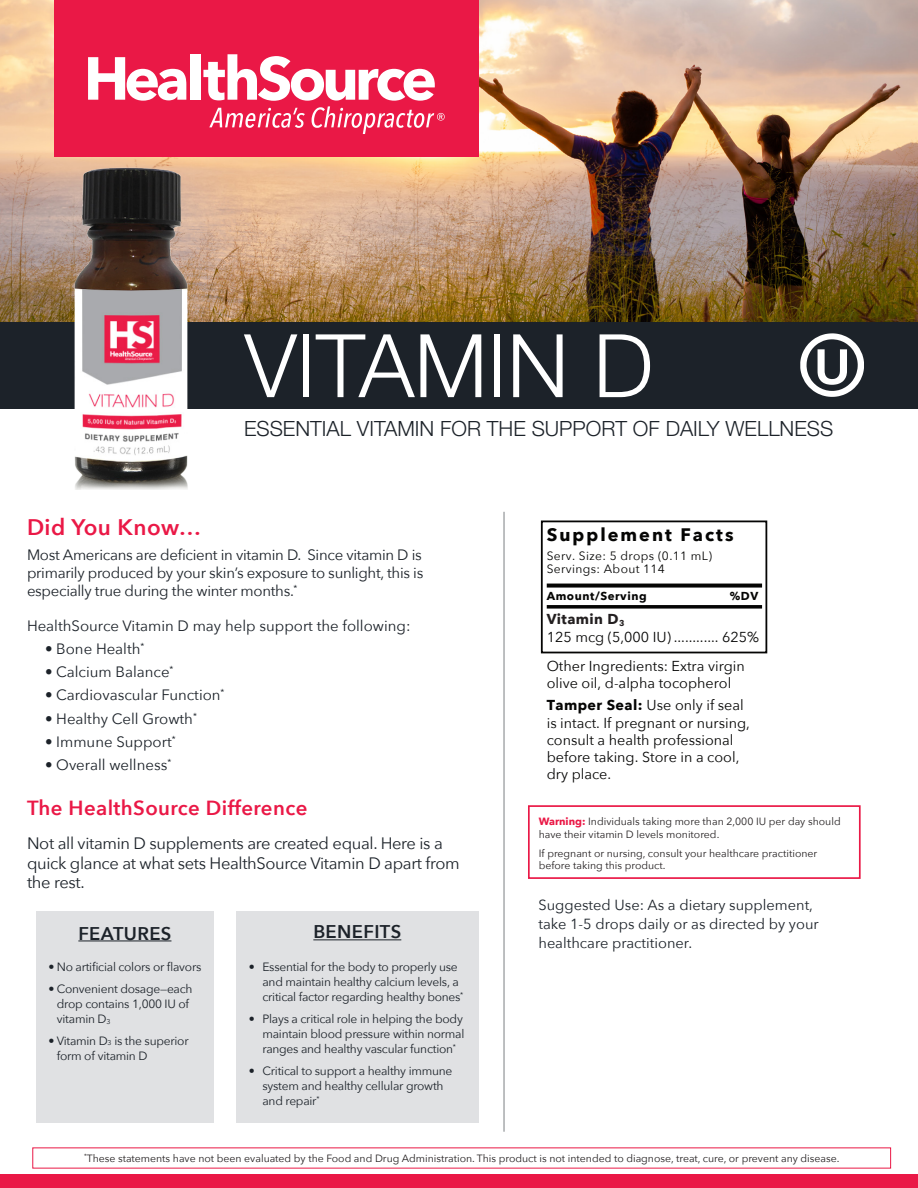
<style>
.page{position:relative;width:918px;height:1188px;background:#fff}
.page>*{position:absolute;margin:0;border:0;box-sizing:border-box;transform-origin:0 0}
.t1{font:300 87.9px "Helvetica Neue";color:#fff}
.t2{font:600 22.5px "Avenir Next";letter-spacing:.02em;color:#ea1846}
.t3{font:300 21px "Helvetica Neue";color:#1c2229}
.t4{font:600 20.4px "Avenir Next";letter-spacing:.02em;color:#ea1846}
.t5{font:600 18.45px "Avenir Next";letter-spacing:.02em;color:#1c2229}
.t6{font:700 18px "Avenir Next";letter-spacing:.11em;color:#050504}
.t7{font:16.5px/19.8px "Avenir Next";letter-spacing:-.02em;color:#1c2229}
.t8{font:15px/18px "Avenir Next";color:#1c2229;text-align:justify}
.t9{font:14.7px/19px "Avenir Next";color:#1c2229}
.t10{font:14.4px/17.2px "Avenir Next";color:#050504}
.t11{font:12px/15px "Avenir Next";letter-spacing:-.02em;color:#1c2229}
.t12{font:12px/13.2px "Avenir Next";letter-spacing:.03em;color:#050504}
.t13{font:700 11.55px "Avenir Next";letter-spacing:.05em;color:#050504}
.t14{font:10.5px/12.6px "Avenir Next";color:#231f20}
.s1{font-weight:200}
.s2{font-weight:700;color:#231f20}
.s3{font-weight:700}
.s4{font-weight:700;color:#ea1846}
</style>
<div class="page">
<img style="left:0;top:0;width:918px;height:322px">
<div style="left:54px;top:0;width:425px;height:156px;background:#ea1846"></div>
<div style="left:0;top:322px;width:918px;height:86px;background:#1c2229"></div>
<svg style="left:88px;top:57px;width:98px;height:44px"></svg>
<div style="left:191px;top:54px;width:10px;height:46px;background:#fff"></div>
<svg style="left:203px;top:54px;width:242px;height:80px"></svg>
<div style="left:0;top:1174px;width:918px;height:14px;background:#ea1846"></div>
<div style="left:528px;top:805px;width:333px;height:74px;border:2px solid #ea1846"></div>
<img style="left:54px;top:166px;width:153px;height:324px">
<div style="left:36px;top:911px;width:178px;height:212px;background:#e0e1e3"></div>
<div style="left:236px;top:911px;width:242px;height:212px;background:#e0e1e3"></div>
<hr style="left:78px;top:940px;width:93px;height:1px;background:#1c2229">
<hr style="left:313px;top:939px;width:88px;height:1px;background:#1c2229">
<hr style="left:503px;top:512px;width:2px;height:620px;background:#a7aaac">
<div style="left:541px;top:521px;width:226px;height:132px;border:2px solid #050504"></div>
<svg style="left:547px;top:584px;width:215px;height:4px"></svg>
<svg style="left:547px;top:605px;width:215px;height:4px"></svg>
<svg style="left:800px;top:333px;width:64px;height:64px"></svg>
<p class="t1" style="left:244px;top:312px;width:410px">VITAMIN D</p>
<p class="t3" style="left:244px;top:415px;width:591px">ESSENTIAL VITAMIN FOR THE SUPPORT OF DAILY WELLNESS</p>
<p class="t2" style="left:27px;top:508px;width:176px">Did You Know…</p>
<p class="t8" style="left:27px;top:545px;width:398px">Most Americans are deficient in vitamin D. Since vitamin D is primarily produced by your skin’s exposure to sunlight, this is especially true during the winter months.<sup>*</sup></p>
<p class="t8" style="left:27px;top:616px;width:385px">HealthSource Vitamin D may help support the following:</p>
<p class="t8" style="left:45px;top:639px;width:101px">• Bone Health<sup>*</sup></p>
<p class="t8" style="left:45px;top:662px;width:130px">• Calcium Balance<sup>*</sup></p>
<p class="t8" style="left:45px;top:686px;width:181px">• Cardiovascular Function<sup>*</sup></p>
<p class="t8" style="left:45px;top:709px;width:153px">• Healthy Cell Growth<sup>*</sup></p>
<p class="t8" style="left:45px;top:732px;width:132px">• Immune Support<sup>*</sup></p>
<p class="t8" style="left:45px;top:755px;width:128px">• Overall wellness<sup>*</sup></p>
<p class="t4" style="left:27px;top:791px;width:282px">The HealthSource Difference</p>
<p class="t7" style="left:27px;top:832px;width:434px">Not all vitamin D supplements are created equal. Here is a quick glance at what sets HealthSource Vitamin D apart from the rest.</p>
<p class="t5" style="left:78px;top:917px;width:95px">FEATURES</p>
<p class="t5" style="left:313px;top:916px;width:89px">BENEFITS</p>
<p class="t11" style="left:48px;top:959px;width:155px"><span class="s1">•</span> No artificial colors or flavors</p>
<p class="t11" style="left:57px;top:981px;width:137px;text-indent:-9px">• Convenient dosage—each drop contains 1,000 IU of vitamin D<sub>3</sub></p>
<p class="t11" style="left:57px;top:1032px;width:134px;text-indent:-8px">• Vitamin D<sub>3</sub> is the superior form of vitamin D</p>
<p class="t11" style="left:262px;top:959px;width:202px;text-indent:-14px">• Essential for the body to properly use and maintain healthy calcium levels, a critical factor regarding healthy bones<sup>*</sup></p>
<p class="t11" style="left:262px;top:1011px;width:204px;text-indent:-14px">• Plays a critical role in helping the body maintain blood pressure within normal ranges and healthy vascular function<sup>*</sup></p>
<p class="t11" style="left:262px;top:1062px;width:192px;text-indent:-14px">• Critical to support a healthy immune system and healthy cellular growth and repair<sup>*</sup></p>
<p class="t6" style="left:547px;top:519px;width:188px">Supplement Facts</p>
<p class="t12" style="left:547px;top:549px;width:167px">Serv. Size: 5 drops (0.11 mL)<br>Servings: About 114</p>
<p class="t13" style="left:547px;top:586px;width:101px">Amount/Serving</p>
<p class="t13" style="left:730px;top:586px;width:30px">%DV</p>
<p class="t10" style="left:547px;top:610px;width:214px"><span class="s2">Vitamin D</span><sub>3<br></sub>125 mcg (5,000 IU) ............ 625%</p>
<p class="t10" style="left:547px;top:657px;width:200px">Other Ingredients: Extra virgin olive oil, d-alpha tocopherol</p>
<p class="t10" style="left:547px;top:696px;width:205px"><span class="s3">Tamper Seal:</span> Use only if seal is intact. If pregnant or nursing, consult a health professional before taking. Store in a cool, dry place.</p>
<p class="t14" style="left:539px;top:815px;width:304px"><span class="s4">Warning:</span> Individuals taking more than 2,000 IU per day should have their vitamin D levels monitored.</p>
<p class="t14" style="left:539px;top:846px;width:280px">If pregnant or nursing, consult your healthcare practitioner before taking this product.</p>
<p class="t9" style="left:538px;top:895px;width:282px">Suggested Use: As a dietary supplement, take 1-5 drops daily or as directed by your healthcare practitioner.</p>
<p class="t14" style="left:84px;top:1151px;width:757px"><sup>*</sup>These statements have not been evaluated by the Food and Drug Administration. This product is not intended to diagnose, treat, cure, or prevent any disease.</p>
</div>
